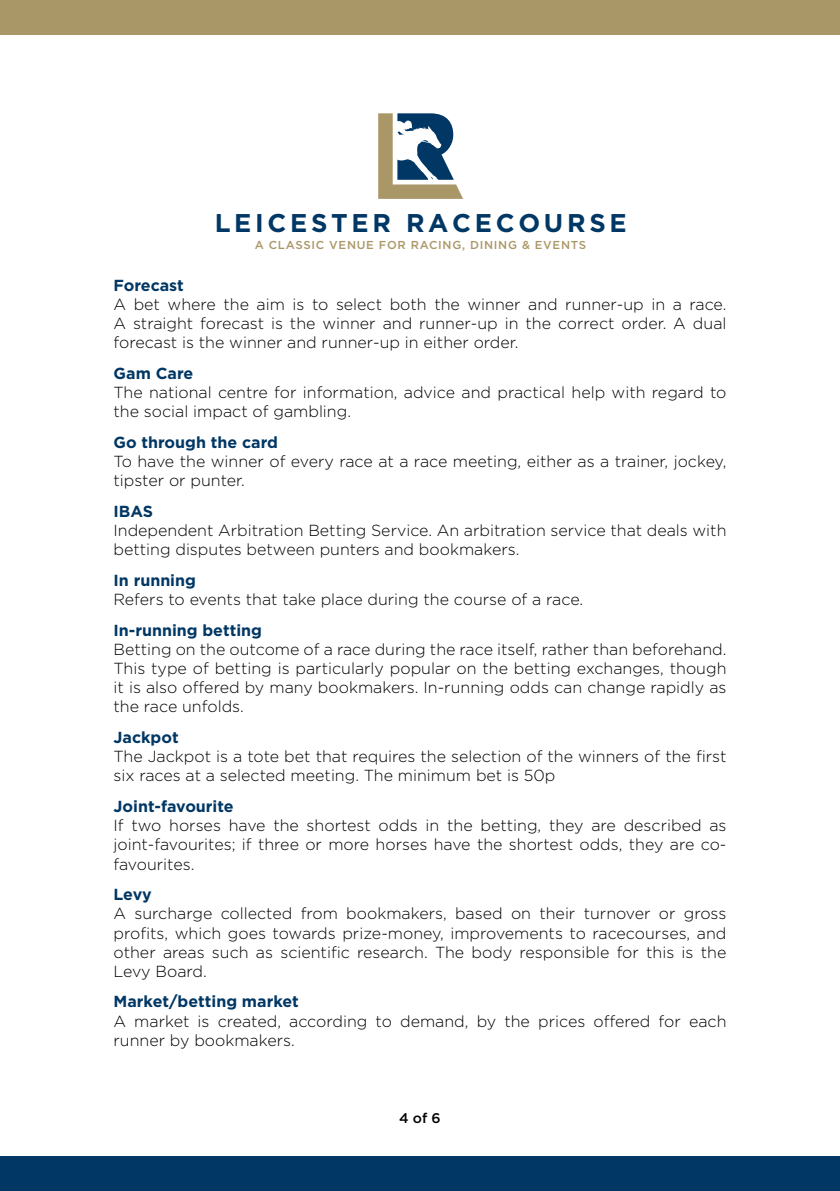
<style>
.page{position:relative;width:840px;height:1191px;background:#fff}
.page>*{position:absolute;margin:0;border:0;box-sizing:border-box;transform-origin:0 0}
.t1{font:700 25.6px "Gotham";color:#003764}
.t2{font:300 16px/19.2px "Gotham";color:#000}
.t3{font:700 16px "Gotham";color:#003764}
.t4{font:500 14px "Gotham";color:#000}
.t5{font:500 11.4px "Gotham";letter-spacing:.06em;color:#aa9767}
</style>
<div class="page">
<svg style="left:378px;top:113px;width:85px;height:86px"></svg>
<div style="left:0;top:0;width:839px;height:34px;background:#aa9767"></div>
<div style="left:0;top:1157px;width:839px;height:34px;background:#003764"></div>
<h1 class="t1" style="left:214px;top:206px;width:413px">L E I C E S T E R R A C E C O U R S E</h1>
<p class="t5" style="left:254px;top:237px;width:333px">A CLASSIC VENUE FOR RACING, DINING &amp; EVENTS</p>
<p class="t3" style="left:113px;top:274px;width:72px">Forecast</p>
<p class="t2" style="left:113px;top:294px;width:614px;text-align:justify">A bet where the aim is to select both the winner and runner-up in a race.<br>A straight forecast is the winner and runner-up in the correct order. A dual forecast is the winner and runner-up in either order.</p>
<p class="t3" style="left:113px;top:362px;width:81px">Gam Care</p>
<p class="t2" style="left:113px;top:382px;width:614px">The national centre for information, advice and practical help with regard to the social impact of gambling.</p>
<p class="t3" style="left:113px;top:431px;width:166px">Go through the card</p>
<p class="t2" style="left:113px;top:451px;width:614px">To have the winner of every race at a race meeting, either as a trainer, jockey, tipster or punter.</p>
<p class="t3" style="left:113px;top:500px;width:41px">IBAS</p>
<p class="t2" style="left:113px;top:520px;width:614px">Independent Arbitration Betting Service. An arbitration service that deals with betting disputes between punters and bookmakers.</p>
<p class="t3" style="left:113px;top:569px;width:84px">In running</p>
<p class="t2" style="left:113px;top:589px;width:471px">Refers to events that take place during the course of a race.</p>
<p class="t3" style="left:113px;top:619px;width:150px">In-running betting</p>
<p class="t2" style="left:113px;top:639px;width:614px;text-align:justify">Betting on the outcome of a race during the race itself, rather than beforehand.<br>This type of betting is particularly popular on the betting exchanges, though it is also offered by many bookmakers. In-running odds can change rapidly as the race unfolds.</p>
<p class="t3" style="left:113px;top:726px;width:67px">Jackpot</p>
<p class="t2" style="left:113px;top:746px;width:614px">The Jackpot is a tote bet that requires the selection of the winners of the first six races at a selected meeting. The minimum bet is 50p</p>
<p class="t3" style="left:113px;top:795px;width:122px">Joint-favourite</p>
<p class="t2" style="left:113px;top:815px;width:614px;text-align:justify">If two horses have the shortest odds in the betting, they are described as joint-favourites; if three or more horses have the shortest odds, they are co&shy;favourites.</p>
<p class="t3" style="left:113px;top:883px;width:40px">Levy</p>
<p class="t2" style="left:113px;top:903px;width:614px;text-align:justify">A surcharge collected from bookmakers, based on their turnover or gross profits, which goes towards prize-money, improvements to racecourses, and other areas such as scientific research. The body responsible for this is the Levy Board.</p>
<p class="t3" style="left:113px;top:991px;width:187px">Market/betting market</p>
<p class="t2" style="left:113px;top:1011px;width:614px">A market is created, according to demand, by the prices offered for each runner by bookmakers.</p>
<p class="t4" style="left:399px;top:1108px;width:43px">4 of 6</p>
</div>
